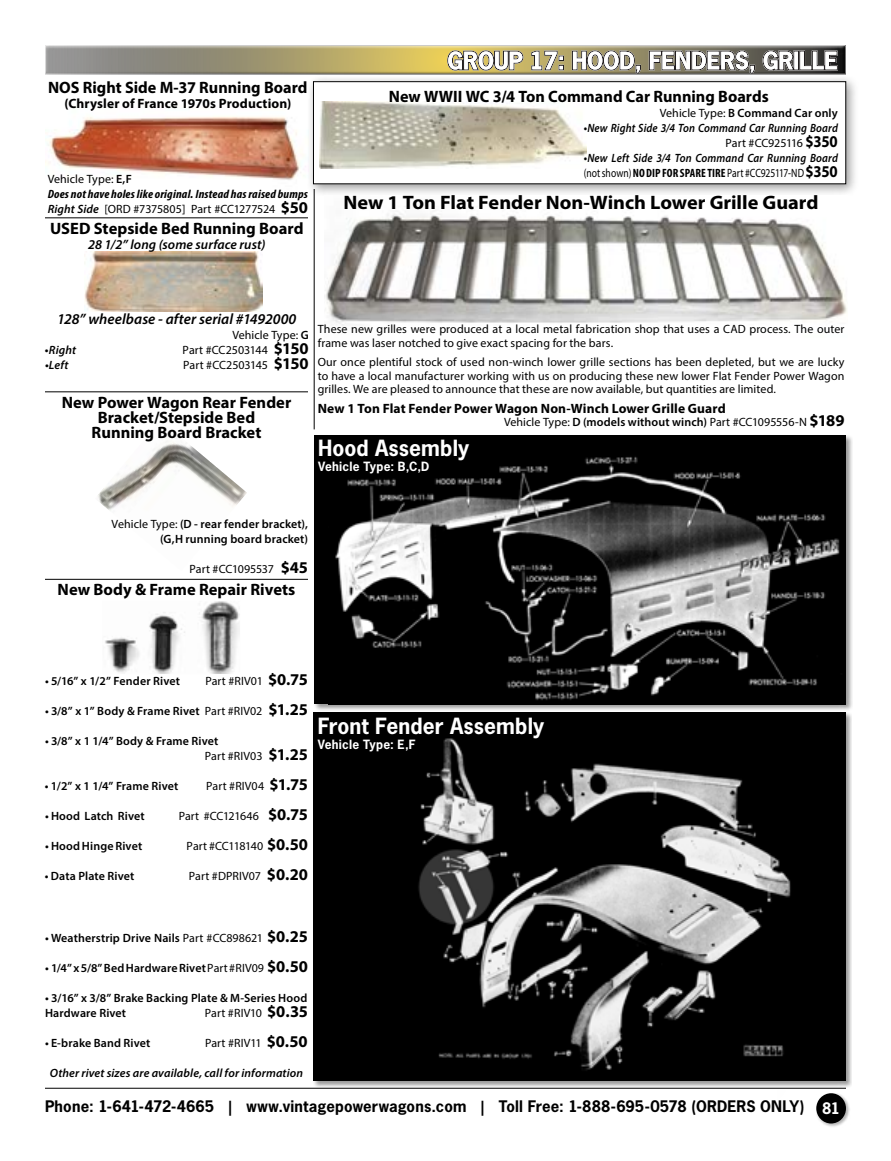
<style>
.page{position:relative;width:891px;height:1161px;background:#fff}
.page>*{position:absolute;margin:0;border:0;box-sizing:border-box;transform-origin:0 0}
.t1{font:700 21px "News Gothic Std";letter-spacing:.005em;color:#fff}
.t2{font:700 19.5px "Myriad Pro";color:#000;scale:1.04 1}
.t3{font:700 16.5px/15px "Myriad Pro";color:#000;text-align:center}
.t4{font:700 15px "News Gothic Std";letter-spacing:.01em;color:#000}
.t5{font:italic 600 15px "Myriad Pro";letter-spacing:.005em;color:#000}
.t6{font:700 13.5px "Myriad Pro";letter-spacing:.01em;color:#000}
.t7{font:italic 600 13.5px "Myriad Pro";letter-spacing:.005em;color:#000}
.t8{font:12px/13.5px "Myriad Pro";letter-spacing:.005em;color:#000}
.t9{font:600 12px/15px "Myriad Pro";letter-spacing:.01em;color:#000}
.t10{font:italic 600 12px/15px "Myriad Pro";letter-spacing:.01em;color:#000;text-align:right;scale:.9 1}
.t11{font:italic 700 condensed 12px/15px "Myriad Pro";letter-spacing:.015em;color:#000;scale:1.08 1}
.t12{font:italic 600 12px "Myriad Pro";letter-spacing:.01em;color:#000}
.t13{font:700 12px "News Gothic Std";letter-spacing:.025em;color:#fff}
.t14{font:12px "Myriad Pro";letter-spacing:-.025em;color:#000}
.t15{font:12px "Myriad Pro";letter-spacing:-.02em;color:#000}
.s1{font-weight:400;font-style:normal;font-stretch:normal}
.s2{font-weight:600;font-style:normal;font-stretch:normal}
.s3{font-weight:600;font-stretch:normal}
.s4{font-style:normal;font-stretch:normal;font-size:16.5px}
.s5{font-weight:400}
.s6{font-weight:400;font-style:normal}
.s7{font-weight:700;font-style:normal;font-size:16.5px}
.s8{font-weight:700;font-style:normal;font-stretch:condensed}
.s9{font-weight:600}
.s10{font-weight:700;font-size:16.5px}
.s11{color:#fff}
</style>
<div class="page">
<hr style="left:45px;top:1088px;width:801px;height:1px;background:#000">
<div style="left:816px;top:1093px;width:34px;height:34px;background:#000;opacity:.4"></div>
<div style="left:813px;top:1090px;width:36px;height:38px;background:#fff;opacity:.4"></div>
<div style="left:816px;top:1093px;width:30px;height:30px;background:#000;border-radius:50%"></div>
<hr style="left:45px;top:218px;width:263px;height:1px;background:#000">
<hr style="left:45px;top:392px;width:263px;height:1px;background:#000">
<hr style="left:45px;top:579px;width:263px;height:1px;background:#000">
<img style="left:45px;top:116px;width:261px;height:64px">
<img style="left:84px;top:251px;width:178px;height:61px">
<img style="left:98px;top:441px;width:149px;height:70px">
<img style="left:105px;top:601px;width:135px;height:73px">
<div style="left:312px;top:711px;width:540px;height:377px;background:#000;opacity:.4"></div>
<div style="left:314px;top:712px;width:532px;height:369px;background:#000"></div>
<img style="left:418px;top:738px;width:373px;height:332px">
<div style="left:313px;top:434px;width:540px;height:278px;background:#000;opacity:.4"></div>
<div style="left:314px;top:435px;width:532px;height:269px;background:#000"></div>
<img style="left:335px;top:456px;width:505px;height:244px">
<div style="left:307px;top:75px;width:552px;height:121px;background:#000;opacity:.4"></div>
<div style="left:313px;top:82px;width:533px;height:102px;background:#fff"></div>
<div style="left:313px;top:81px;width:533px;height:103px;border:1px solid #000"></div>
<img style="left:319px;top:102px;width:268px;height:66px">
<div style="left:43px;top:44px;width:806px;height:34px;background:#000;opacity:.75"></div>
<img style="left:324px;top:209px;width:523px;height:117px">
<hr style="left:314px;top:189px;width:1px;height:240px;background:#000">
<h3 class="t3" style="left:48px;top:79px;width:261px">NOS Right Side M-37 Running Board</h3>
<p class="t6" style="left:64px;top:94px;width:228px">(Chrysler of France 1970s Production)</p>
<p class="t11" style="left:48px;top:171px;width:243px"><span class="s1">Vehicle Type:</span> <span class="s2">E,F<br></span>Does not have holes like original. Instead has raised bumps<br><span class="s3">Right Side</span> <span class="s1">[ORD #7375805] Part #CC1277524</span> <span class="s4">$50</span></p>
<h3 class="t3" style="left:50px;top:220px;width:255px">USED Stepside Bed Running Board</h3>
<p class="t7" style="left:88px;top:236px;width:179px">28 1/2” long (some surface rust)</p>
<h3 class="t3" style="left:389px;top:88px;width:381px">New WWII WC 3/4 Ton Command Car Running Boards</h3>
<p class="t9" style="left:660px;top:105px;width:180px"><span class="s5">Vehicle Type:</span> B Command Car only</p>
<p class="t10" style="left:584px;top:120px;width:284px">•New Right Side 3/4 Ton Command Car Running Board<br><span class="s6">Part #CC925116</span> <span class="s7">$350</span></p>
<p class="t10" style="left:584px;top:150px;width:284px;text-align:left">•New Left Side 3/4 Ton Command Car Running Board <span class="s6">(not shown)</span> <span class="s8">NO DIP FOR SPARE TIRE</span> <span class="s6">Part #CC925117-ND</span> <span class="s7">$350</span></p>
<h2 class="t2" style="left:344px;top:190px;width:458px">New 1 Ton Flat Fender Non-Winch Lower Grille Guard</h2>
<p class="t5" style="left:57px;top:309px;width:241px">128” wheelbase - after serial #1492000</p>
<p class="t8" style="left:232px;top:328px;width:78px">Vehicle Type: <span class="s9">G</span></p>
<p class="t12" style="left:45px;top:342px;width:33px">•Right</p>
<p class="t8" style="left:183px;top:343px;width:128px">Part #CC2503144 <span class="s10">$150</span></p>
<p class="t12" style="left:45px;top:357px;width:25px">•Left</p>
<p class="t8" style="left:183px;top:358px;width:127px">Part #CC2503145 <span class="s10">$150</span></p>
<h3 class="t3" style="left:62px;top:394px;width:231px">New Power Wagon Rear Fender<br>Bracket/Stepside Bed<br>Running Board Bracket</h3>
<p class="t8" style="left:318px;top:322px;width:528px">These new grilles were produced at a local metal fabrication shop that uses a CAD process. The outer frame was laser notched to give exact spacing for the bars.</p>
<p class="t8" style="left:318px;top:355px;width:528px;text-align:justify">Our once plentiful stock of used non-winch lower grille sections has been depleted, but we are lucky to have a local manufacturer working with us on producing these new lower Flat Fender Power Wagon grilles. We are pleased to announce that these are now available, but quantities are limited.</p>
<p class="t6" style="left:318px;top:400px;width:410px">New 1 Ton Flat Fender Power Wagon Non-Winch Lower Grille Guard</p>
<p class="t8" style="left:504px;top:415px;width:342px">Vehicle Type: <span class="s9">D (models without winch)</span> Part #CC1095556-N <span class="s10">$189</span></p>
<h1 class="t1" style="left:318px;top:434px;width:153px">Hood Assembly</h1>
<p class="t13" style="left:318px;top:458px;width:113px">Vehicle Type: B,C,D</p>
<p class="t9" style="left:112px;top:516px;width:198px;text-align:right"><span class="s5">Vehicle Type:</span> (D - rear fender bracket), (G,H running board bracket)</p>
<p class="t15" style="left:189px;top:561px;width:120px">Part #CC1095537 <span class="s10">$45</span></p>
<h3 class="t3" style="left:58px;top:582px;width:239px">New Body &amp; Frame Repair Rivets</h3>
<p class="t9" style="left:45px;top:673px;width:137px">• 5/16” x 1/2” Fender Rivet</p>
<p class="t8" style="left:205px;top:674px;width:104px">Part #RIV01 <span class="s10">$0.75</span></p>
<p class="t9" style="left:45px;top:703px;width:265px">• 3/8” x 1” Body &amp; Frame Rivet <span class="s5">Part #RIV02</span> <span class="s10">$1.25</span></p>
<p class="t9" style="left:205px;top:733px;width:105px;text-indent:-160px">• 3/8” x 1 1/4” Body &amp; Frame Rivet<br><span class="s5">Part #RIV03</span> <span class="s10">$1.25</span></p>
<p class="t9" style="left:45px;top:778px;width:135px">• 1/2” x 1 1/4” Frame Rivet</p>
<p class="t8" style="left:206px;top:779px;width:103px">Part #RIV04 <span class="s10">$1.75</span></p>
<p class="t9" style="left:45px;top:808px;width:101px">• Hood Latch Rivet</p>
<p class="t8" style="left:179px;top:809px;width:131px">Part #CC121646 <span class="s10">$0.75</span></p>
<p class="t9" style="left:45px;top:838px;width:99px">• Hood Hinge Rivet</p>
<p class="t14" style="left:187px;top:839px;width:123px">Part #CC118140 <span class="s10">$0.50</span></p>
<p class="t9" style="left:45px;top:868px;width:91px">• Data Plate Rivet</p>
<p class="t8" style="left:189px;top:869px;width:121px">Part #DPRIV07 <span class="s10">$0.20</span></p>
<h1 class="t1" style="left:318px;top:712px;width:228px">Front Fender Assembly</h1>
<p class="t13" style="left:318px;top:736px;width:99px">Vehicle Type: E,F</p>
<p class="t9" style="left:45px;top:930px;width:265px">• Weatherstrip Drive Nails <span class="s5">Part #CC898621</span> <span class="s10">$0.25</span></p>
<p class="t9" style="left:45px;top:960px;width:264px">• 1/4” x 5/8” Bed Hardware Rivet <span class="s5">Part #RIV09</span> <span class="s10">$0.50</span></p>
<p class="t9" style="left:45px;top:990px;width:264px">• 3/16” x 3/8” Brake Backing Plate &amp; M-Series Hood<br>Hardware Rivet</p>
<p class="t8" style="left:205px;top:1006px;width:105px">Part #RIV10 <span class="s10">$0.35</span></p>
<p class="t9" style="left:45px;top:1035px;width:107px">• E-brake Band Rivet</p>
<p class="t8" style="left:205px;top:1036px;width:104px">Part #RIV11 <span class="s10">$0.50</span></p>
<p class="t12" style="left:50px;top:1065px;width:255px">Other rivet sizes are available, call for information</p>
<p class="t4" style="left:45px;top:1097px;width:797px">Phone: 1-641-472-4665 | www.vintagepowerwagons.com | Toll Free: 1-888-695-0578 (ORDERS ONLY) <span class="s11">81</span></p>
</div>
